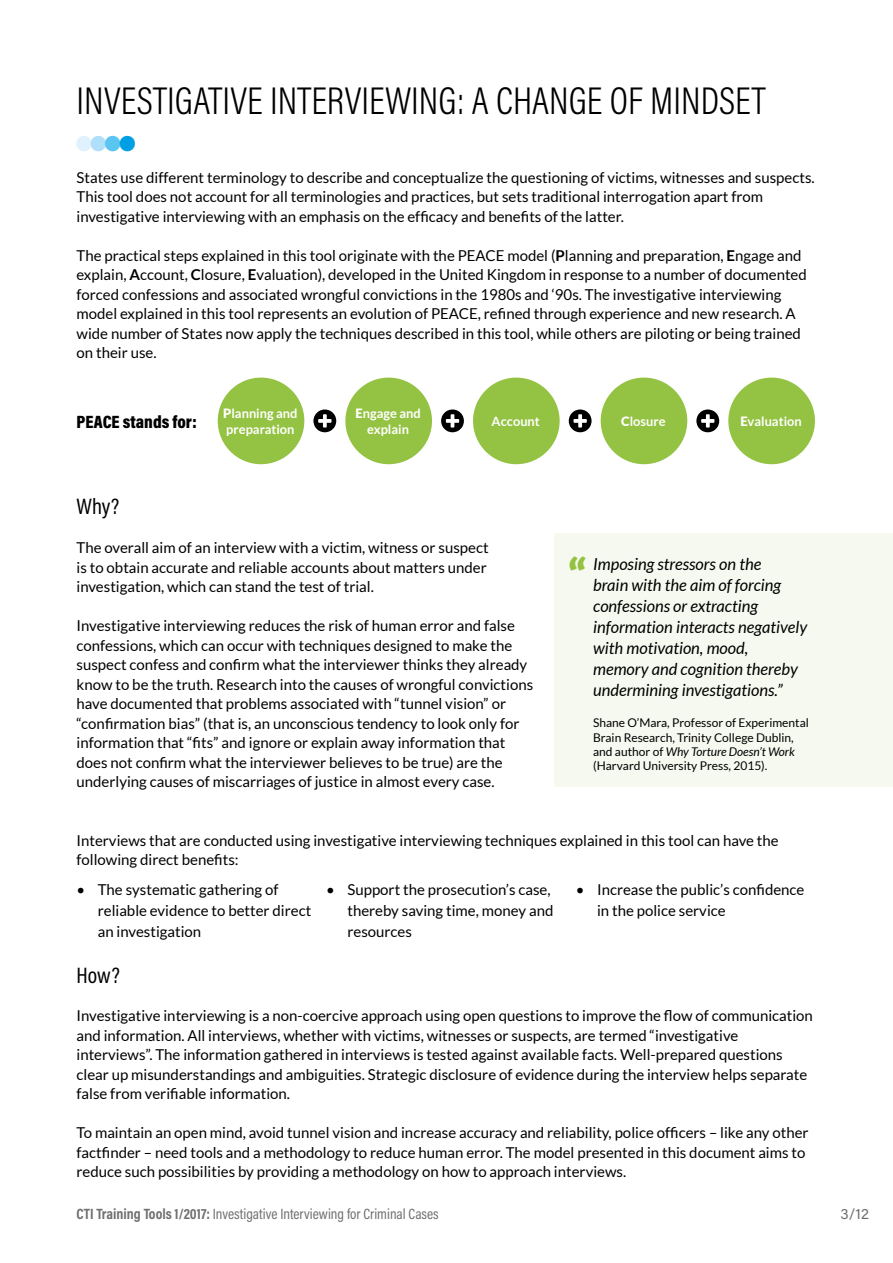
<style>
.page{position:relative;width:893px;height:1263px;background:#fff}
.page>*{position:absolute;margin:0;border:0;box-sizing:border-box;transform-origin:0 0}
.t1{font:900 45px "Lato";color:#94c242}
.t2{font:300 39px "Acumin Pro Cond";color:#000}
.t3{font:22.5px "Acumin Pro Cond";color:#000}
.t4{font:900 18px "Acumin Pro Cond";color:#000}
.t5{font:italic 16.5px/21px "Lato";color:#000}
.t6{font:15px/19.5px "Lato";color:#000}
.t7{font:15px "Acumin Pro Cond";color:#706f6f}
.t8{font:15px "Acumin Pro";color:#706f6f}
.t9{font:700 12.9px/15.5px "Lato";color:#fff}
.t10{font:12px/14.4px "Lato";color:#000}
.s1{font-weight:700}
.s2{font-weight:900}
.s3{font-style:italic}
</style>
<div class="page">
<div style="left:555px;top:534px;width:338px;height:253px;background:#f6f9ef"></div>
<div style="left:218px;top:378px;width:86px;height:86px;background:#94c242;border-radius:50%"></div>
<div style="left:345px;top:378px;width:87px;height:86px;background:#94c242;border-radius:50%"></div>
<div style="left:473px;top:378px;width:87px;height:86px;background:#94c242;border-radius:50%"></div>
<div style="left:601px;top:378px;width:86px;height:86px;background:#94c242;border-radius:50%"></div>
<div style="left:728px;top:378px;width:87px;height:86px;background:#94c242;border-radius:50%"></div>
<svg style="left:313px;top:409px;width:23px;height:23px"></svg>
<svg style="left:441px;top:409px;width:23px;height:23px"></svg>
<svg style="left:569px;top:409px;width:23px;height:23px"></svg>
<svg style="left:696px;top:409px;width:23px;height:23px"></svg>
<h2 class="t2" style="left:77px;top:75px;width:690px">INVESTIGATIVE INTERVIEWING: A CHANGE OF MINDSET</h2>
<p class="t6" style="left:77px;top:167px;width:740px">States use different terminology to describe and conceptualize the questioning of victims, witnesses and suspects.<br>This tool does not account for all terminologies and practices, but sets traditional interrogation apart from investigative interviewing with an emphasis on the efficacy and benefits of the latter.</p>
<p class="t6" style="left:77px;top:245px;width:732px">The practical steps explained in this tool originate with the PEACE model (<span class="s1">P</span>lanning and preparation, <span class="s1">E</span>ngage and explain, <span class="s1">A</span>ccount, <span class="s1">C</span>losure, <span class="s1">E</span>valuation), developed in the United Kingdom in response to a number of documented forced confessions and associated wrongful convictions in the 1980s and ‘90s. The investigative interviewing model explained in this tool represents an evolution of PEACE, refined through experience and new research. A wide number of States now apply the techniques described in this tool, while others are piloting or being trained on their use.</p>
<p class="t9" style="left:223px;top:406px;width:76px"><span class="s2">P</span>lanning and preparation</p>
<p class="t9" style="left:355px;top:406px;width:67px;text-align:center"><span class="s2">E</span>ngage and explain</p>
<p class="t4" style="left:77px;top:409px;width:122px">PEACE stands for:</p>
<p class="t9" style="left:492px;top:413px;width:50px">Account</p>
<p class="t9" style="left:621px;top:413px;width:46px"><span class="s2">C</span>losure</p>
<p class="t9" style="left:740px;top:413px;width:63px"><span class="s2">E</span>valuation</p>
<h3 class="t3" style="left:77px;top:492px;width:44px">Why?</h3>
<p class="t6" style="left:77px;top:538px;width:414px;text-align:justify">The overall aim of an interview with a victim, witness or suspect is to obtain accurate and reliable accounts about matters under investigation, which can stand the test of trial.</p>
<p class="t6" style="left:77px;top:616px;width:458px">Investigative interviewing reduces the risk of human error and false confessions, which can occur with techniques designed to make the suspect confess and confirm what the interviewer thinks they already know to be the truth. Research into the causes of wrongful convictions have documented that problems associated with “tunnel vision” or “confirmation bias” (that is, an unconscious tendency to look only for information that “fits” and ignore or explain away information that does not confirm what the interviewer believes to be true) are the underlying causes of miscarriages of justice in almost every case.</p>
<h1 class="t1" style="left:568px;top:549px;width:20px">“</h1>
<p class="t5" style="left:593px;top:554px;width:215px">Imposing stressors on the<br>brain with the aim of forcing confessions or extracting information interacts negatively with motivation, mood, memory and cognition thereby undermining investigations.”</p>
<p class="t10" style="left:593px;top:716px;width:217px">Shane O’Mara, Professor of Experimental Brain Research, Trinity College Dublin, and author of <span class="s3">Why Torture Doesn’t Work </span>(Harvard University Press, 2015).</p>
<p class="t6" style="left:77px;top:830px;width:704px">Interviews that are conducted using investigative interviewing techniques explained in this tool can have the following direct benefits:</p>
<p class="t6" style="left:98px;top:879px;width:215px;line-height:21px;text-indent:-21px">• The systematic gathering of reliable evidence to better direct an investigation</p>
<p class="t6" style="left:347px;top:879px;width:208px;line-height:21px;text-indent:-21px">• Support the prosecution’s case, thereby saving time, money and resources</p>
<p class="t6" style="left:597px;top:879px;width:209px;line-height:21px;text-indent:-21px">• Increase the public’s confidence in the police service</p>
<h3 class="t3" style="left:77px;top:961px;width:45px">How?</h3>
<p class="t6" style="left:77px;top:1006px;width:738px">Investigative interviewing is a non-coercive approach using open questions to improve the flow of communication and information. All interviews, whether with victims, witnesses or suspects, are termed “investigative interviews”. The information gathered in interviews is tested against available facts. Well-prepared questions clear up misunderstandings and ambiguities. Strategic disclosure of evidence during the interview helps separate false from verifiable information.</p>
<p class="t6" style="left:77px;top:1123px;width:733px">To maintain an open mind, avoid tunnel vision and increase accuracy and reliability, police officers – like any other factfinder – need tools and a methodology to reduce human error. The model presented in this document aims to reduce such possibilities by providing a methodology on how to approach interviews.</p>
<p class="t7" style="left:77px;top:1204px;width:364px"><span class="s1">CTI Training Tools 1/2017:</span> Investigative Interviewing for Criminal Cases</p>
<p class="t8" style="left:840px;top:1203px;width:30px">3/12</p>
</div>
